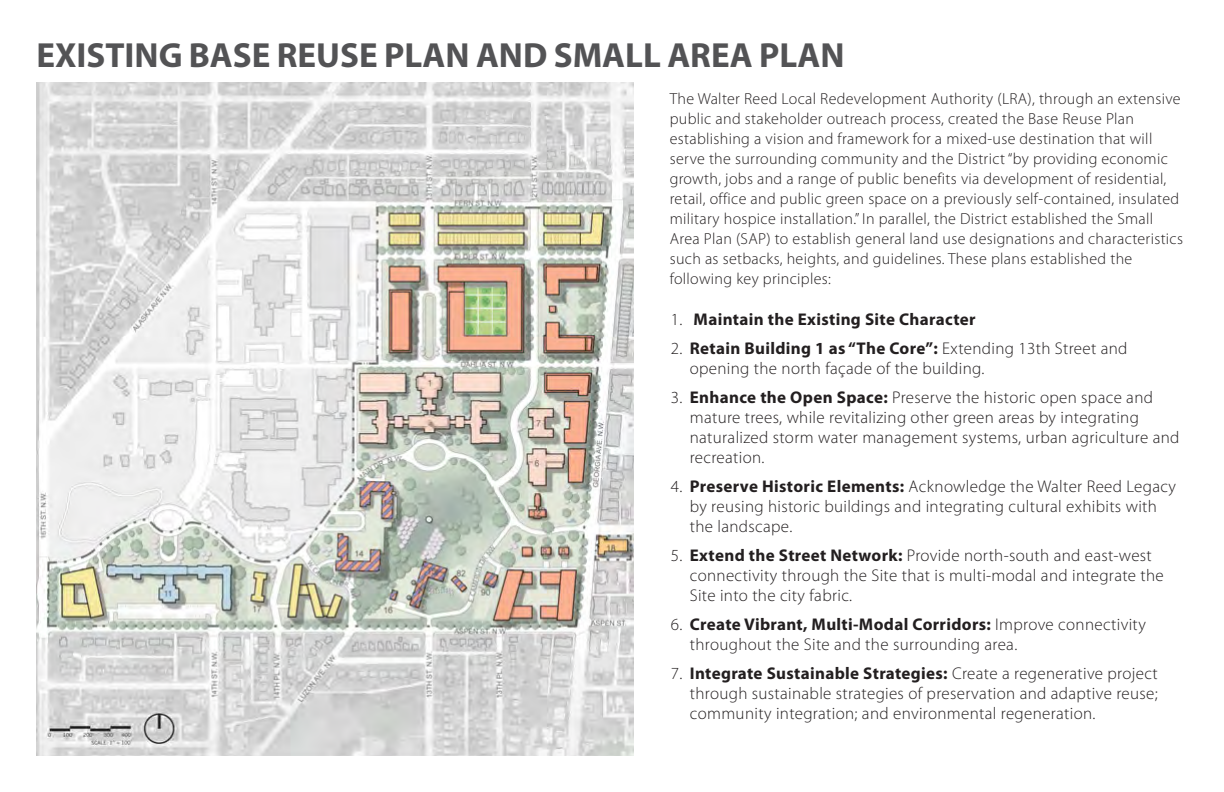
<style>
.page{position:relative;width:1224px;height:792px;background:#fff}
.page>*{position:absolute;margin:0;border:0;box-sizing:border-box;transform-origin:0 0}
.t1{font:700 35px "Myriad Pro";color:#535355}
.t2{font:300 17px/20px "Myriad Pro";letter-spacing:.02em;color:#231f20}
.t3{font:700 17px "Myriad Pro";letter-spacing:.02em;color:#231f20}
.t4{font:300 16px/20px "Myriad Pro";letter-spacing:.02em;color:#231f20}
.s1{font-weight:300}
.s2{font-weight:700}
</style>
<div class="page">
<img style="left:36px;top:82px;width:598px;height:674px">
<h1 class="t1" style="left:36px;top:32px;width:810px">EXISTING BASE REUSE PLAN AND SMALL AREA PLAN</h1>
<p class="t4" style="left:670px;top:89px;width:515px">The Walter Reed Local Redevelopment Authority (LRA), through an extensive public and stakeholder outreach process, created the Base Reuse Plan establishing a vision and framework for a mixed-use destination that will serve the surrounding community and the District “by providing economic growth, jobs and a range of public benefits via development of residential, retail, office and public green space on a previously self-contained, insulated military hospice installation.” In parallel, the District established the Small Area Plan (SAP) to establish general land use designations and characteristics such as setbacks, heights, and guidelines. These plans established the following key principles:</p>
<p class="t3" style="left:671px;top:308px;width:306px"><span class="s1">1.</span> Maintain the Existing Site Character</p>
<p class="t2" style="left:690px;top:338px;width:439px;text-indent:-19px">2. <span class="s2">Retain Building 1 as “The Core”:</span> Extending 13th Street and opening the north façade of the building.</p>
<p class="t2" style="left:690px;top:387px;width:491px;text-indent:-19px">3. <span class="s2">Enhance the Open Space:</span> Preserve the historic open space and mature trees, while revitalizing other green areas by integrating naturalized storm water management systems, urban agriculture and recreation.</p>
<p class="t2" style="left:690px;top:476px;width:488px;text-indent:-19px">4. <span class="s2">Preserve Historic Elements:</span> Acknowledge the Walter Reed Legacy by reusing historic buildings and integrating cultural exhibits with the landscape.</p>
<p class="t2" style="left:690px;top:545px;width:476px;text-indent:-19px">5. <span class="s2">Extend the Street Network:</span> Provide north-south and east-west connectivity through the Site that is multi-modal and integrate the<br>Site into the city fabric.</p>
<p class="t2" style="left:690px;top:614px;width:458px;text-indent:-19px">6. <span class="s2">Create Vibrant, Multi-Modal Corridors:</span> Improve connectivity throughout the Site and the surrounding area.</p>
<p class="t2" style="left:690px;top:663px;width:469px;text-align:justify;text-indent:-19px">7. <span class="s2">Integrate Sustainable Strategies:</span> Create a regenerative project through sustainable strategies of preservation and adaptive reuse; community integration; and environmental regeneration.</p>
</div>
